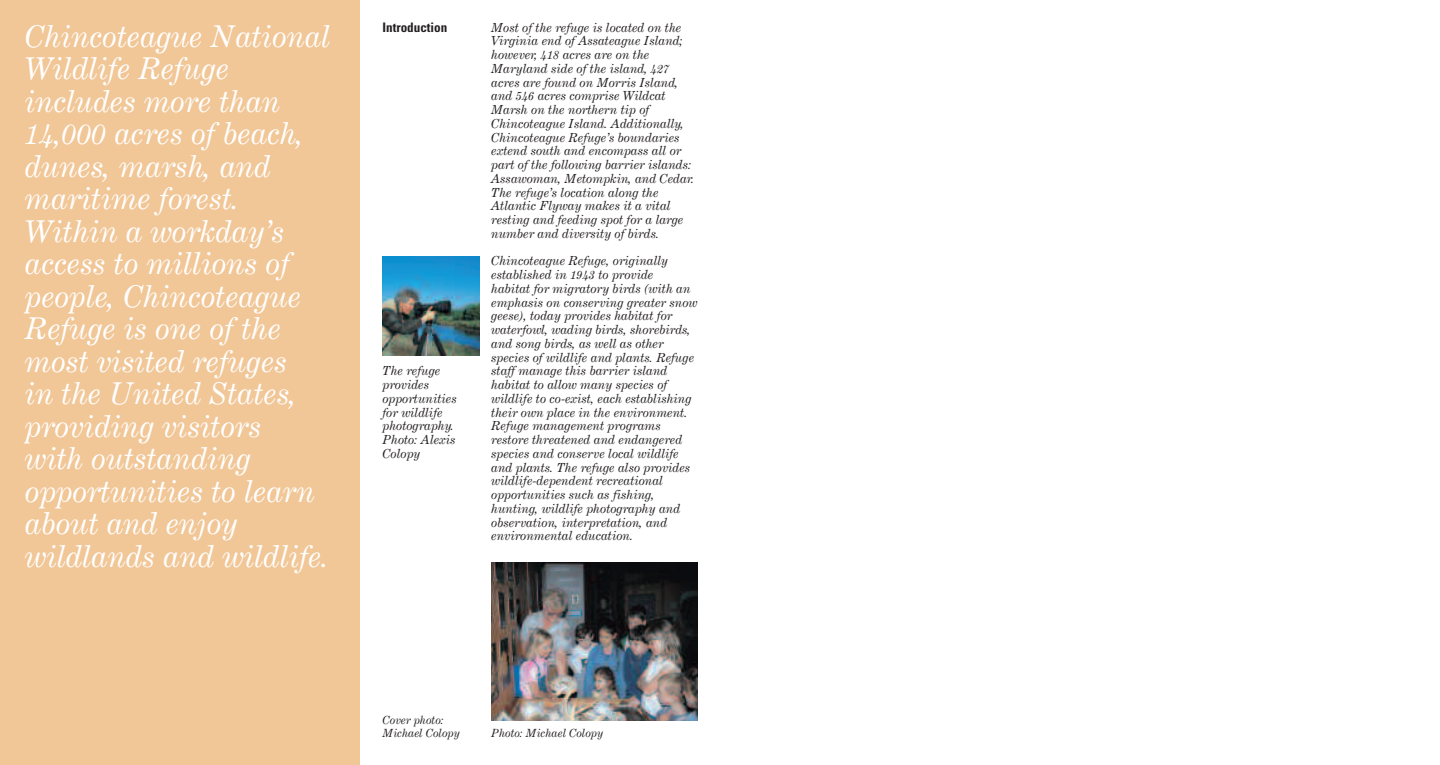
<style>
.page{position:relative;width:1440px;height:765px;background:#fff}
.page>*{position:absolute;margin:0;border:0;box-sizing:border-box;transform-origin:0 0}
.t1{font:italic 30px/32.5px "Century Expanded BT";color:#fff}
.t2{font:700 condensed 13.12px "Univers";color:#231f20}
.t3{font:italic 12.5px/13.8px "Century Expanded BT";color:#231f20}
.t4{font:italic 11.25px/12.5px "Century Expanded BT";color:#231f20}
</style>
<div class="page">
<div style="left:0;top:0;width:360px;height:765px;background:#f1c798"></div>
<img style="left:491px;top:562px;width:206px;height:159px">
<img style="left:382px;top:257px;width:98px;height:98px">
<p class="t2" style="left:382px;top:22px;width:66px">Introduction</p>
<p class="t1" style="left:25px;top:23px;width:307px">Chincoteague National<br>Wildlife Refuge includes more than<br>14,000 acres of beach, dunes, marsh, and maritime forest.<br>Within a workday’s access to millions of people, Chincoteague<br>Refuge is one of the most visited refuges<br>in the United States, providing visitors<br>with outstanding opportunities to learn about and enjoy wildlands and wildlife.</p>
<p class="t3" style="left:491px;top:22px;width:204px">Most of the refuge is located on the Virginia end of Assateague Island; however, 418 acres are on the Maryland side of the island, 427 acres are found on Morris Island, and 546 acres comprise Wildcat Marsh on the northern tip of Chincoteague Island. Additionally, Chincoteague Refuge’s boundaries extend south and encompass all or part of the following barrier islands:<br>Assawoman, Metompkin, and Cedar.<br>The refuge’s location along the Atlantic Flyway makes it a vital resting and feeding spot for a large number and diversity of birds.</p>
<p class="t3" style="left:491px;top:255px;width:208px">Chincoteague Refuge, originally established in 1943 to provide<br>habitat for migratory birds (with an emphasis on conserving greater snow geese), today provides habitat for waterfowl, wading birds, shorebirds, and song birds, as well as other species of wildlife and plants. Refuge staff manage this barrier island habitat to allow many species of wildlife to co-exist, each establishing their own place in the environment.<br>Refuge management programs restore threatened and endangered species and conserve local wildlife and plants. The refuge also provides wildlife-dependent recreational opportunities such as fishing, hunting, wildlife photography and observation, interpretation, and environmental education.</p>
<p class="t3" style="left:382px;top:365px;width:76px">The refuge provides opportunities for wildlife photography.<br>Photo: Alexis<br>Colopy</p>
<p class="t4" style="left:383px;top:715px;width:79px">Cover photo:<br>Michael Colopy</p>
<p class="t4" style="left:491px;top:728px;width:113px">Photo: Michael Colopy</p>
</div>
